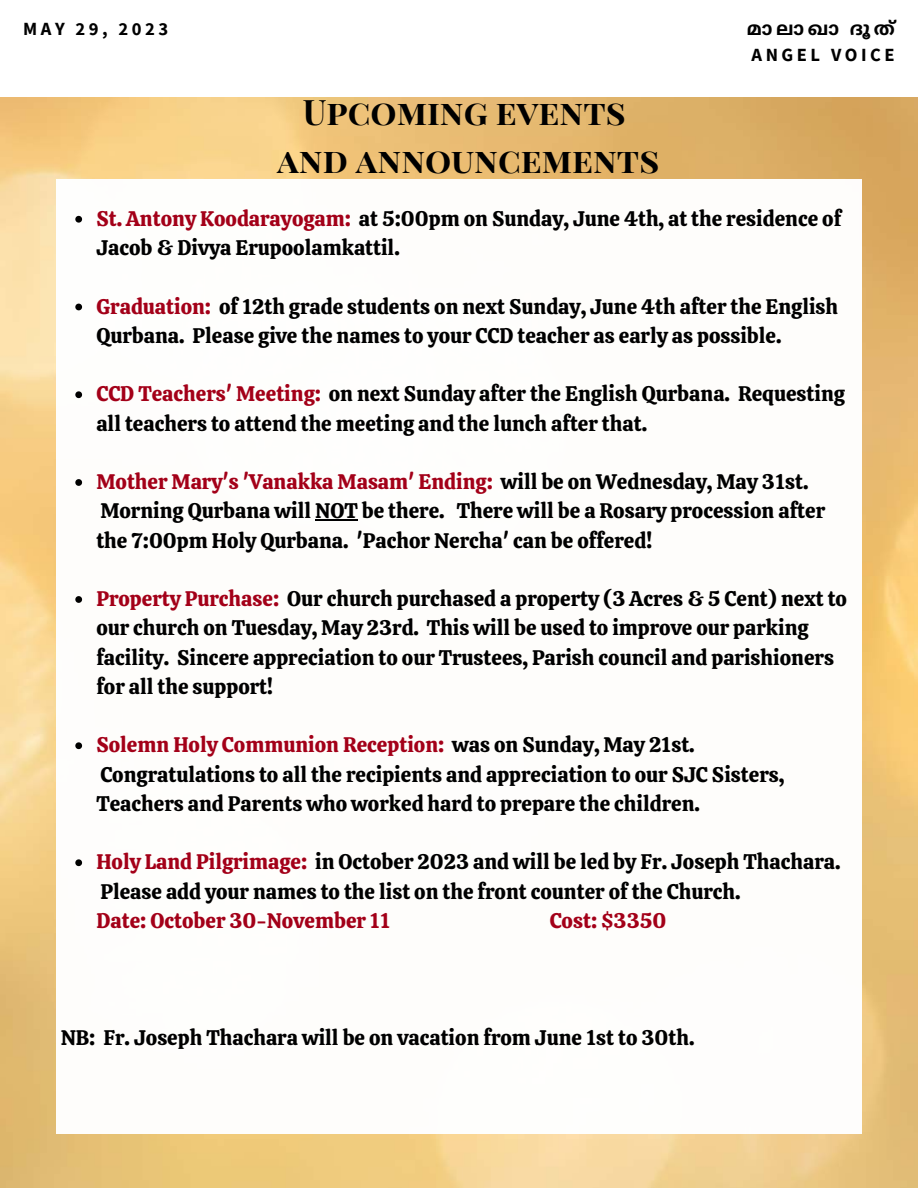
<style>
.page{position:relative;width:918px;height:1188px;background:#fff}
.page>*{position:absolute;margin:0;border:0;box-sizing:border-box;transform-origin:0 0}
.t1{font:700 34.5px/47.2px "Playfair Display SC";color:#000;text-align:center}
.t2{font:21px/29.2px "Calistoga";color:#000}
.t3{font:21px "Calistoga";color:#a30018}
.t4{font:700 18.6px "Source Sans Pro";letter-spacing:.19em;color:#000}
.t5{font:700 18.6px "Noto Sans Malayalam";color:#000}
.s1{color:#a30018}
</style>
<div class="page">
<img style="left:0;top:97px;width:918px;height:1091px">
<div style="left:56px;top:179px;width:806px;height:954px;background:#fff"></div>
<svg style="left:75px;top:216px;width:7px;height:7px"></svg>
<svg style="left:75px;top:304px;width:7px;height:6px"></svg>
<svg style="left:75px;top:391px;width:7px;height:7px"></svg>
<svg style="left:75px;top:479px;width:7px;height:7px"></svg>
<hr style="left:315px;top:520px;width:43px;height:1px;background:#000">
<svg style="left:75px;top:596px;width:7px;height:7px"></svg>
<svg style="left:75px;top:742px;width:7px;height:7px"></svg>
<svg style="left:75px;top:859px;width:7px;height:7px"></svg>
<p class="t4" style="left:23px;top:16px;width:147px">MAY 29, 2023</p>
<p class="t5" style="left:747px;top:19px;width:77px">മാലാഖാ</p>
<p class="t5" style="left:850px;top:19px;width:36px">ദൂ ത്</p>
<p class="t4" style="left:752px;top:42px;width:145px">ANGEL VOICE</p>
<h1 class="t1" style="left:277px;top:88px;width:384px">Upcoming events and announcements</h1>
<p class="t2" style="left:96px;top:204px;width:746px"><span class="s1">St. Antony Koodarayogam:</span> at 5:00pm on Sunday, June 4th, at the residence of<br>Jacob &amp; Divya Erupoolamkattil.</p>
<p class="t2" style="left:96px;top:292px;width:743px"><span class="s1">Graduation:</span> of 12th grade students on next Sunday, June 4th after the English<br>Qurbana. Please give the names to your CCD teacher as early as possible.</p>
<p class="t2" style="left:96px;top:380px;width:750px"><span class="s1">CCD Teachers' Meeting:</span> on next Sunday after the English Qurbana. Requesting all teachers to attend the meeting and the lunch after that.</p>
<p class="t2" style="left:96px;top:467px;width:730px"><span class="s1">Mother Mary's 'Vanakka Masam' Ending:</span> will be on Wednesday, May 31st.<br>Morning Qurbana will NOT be there. There will be a Rosary procession after the 7:00pm Holy Qurbana. 'Pachor Nercha' can be offered!</p>
<p class="t2" style="left:96px;top:584px;width:752px"><span class="s1">Property Purchase:</span> Our church purchased a property (3 Acres &amp; 5 Cent) next to our church on Tuesday, May 23rd. This will be used to improve our parking facility. Sincere appreciation to our Trustees, Parish council and parishioners for all the support!</p>
<p class="t2" style="left:96px;top:731px;width:689px"><span class="s1">Solemn Holy Communion Reception:</span> was on Sunday, May 21st.<br>Congratulations to all the recipients and appreciation to our SJC Sisters,<br>Teachers and Parents who worked hard to prepare the children.</p>
<p class="t2" style="left:96px;top:848px;width:746px"><span class="s1">Holy Land Pilgrimage:</span> in October 2023 and will be led by Fr. Joseph Thachara.<br>Please add your names to the list on the front counter of the Church.</p>
<p class="t3" style="left:97px;top:907px;width:295px">Date: October 30-November 11</p>
<p class="t3" style="left:550px;top:907px;width:118px">Cost: $3350</p>
<p class="t2" style="left:61px;top:1023px;width:635px">NB: Fr. Joseph Thachara will be on vacation from June 1st to 30th.</p>
</div>
